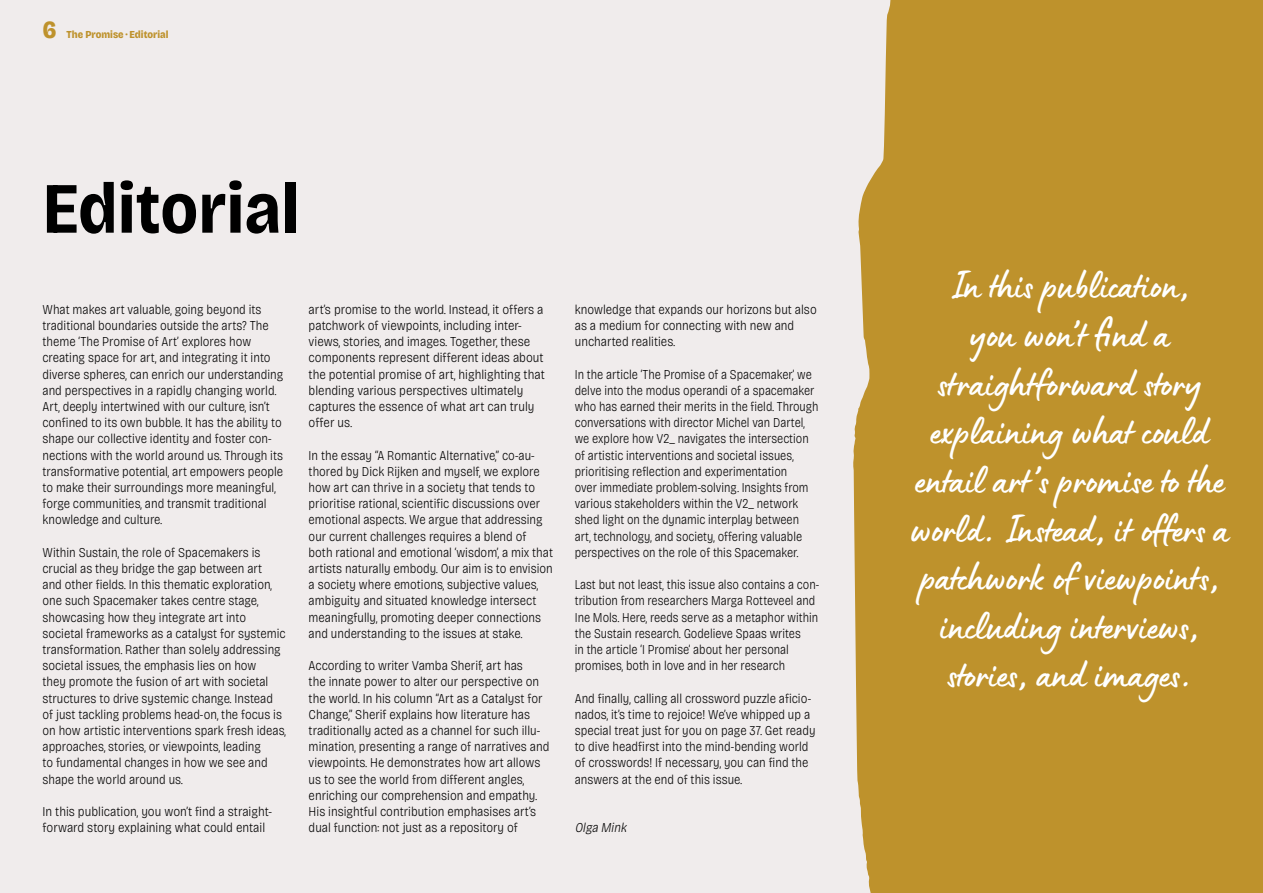
<style>
.page{position:relative;width:1263px;height:893px;background:#f0ecec}
.page>*{position:absolute;margin:0;border:0;box-sizing:border-box;transform-origin:0 0}
.t1{font:700 semi-condensed 72px "Bricolage Grotesque 24 pt";color:#000}
.t2{font:40.5px/48.6px "Lumios Marker";color:#fff;text-align:center}
.t3{font:800 semi-condensed 24.75px "Bricolage Grotesque 24 pt";color:#be922c}
.t4{font:200 semi-condensed 13.5px/16.2px "Bricolage Grotesque 24 pt";color:#000}
.t5{font:italic 200 semi-condensed 13.5px "Bricolage Grotesque 24 pt";color:#000}
.t6{font:800 semi-condensed 10.65px "Bricolage Grotesque 24 pt";color:#be922c}
</style>
<div class="page">
<div style="left:853px;top:0;width:410px;height:893px;background:#be922c"></div>
<h3 class="t3" style="left:43px;top:10px;width:16px">6</h3>
<p class="t6" style="left:67px;top:26px;width:103px">The Promise · Editorial</p>
<h1 class="t1" style="left:43px;top:152px;width:258px">Editorial</h1>
<p class="t4" style="left:43px;top:300px;width:242px">What makes art valuable, going beyond its traditional boundaries outside the arts? The theme ‘The Promise of Art’ explores how creating space for art, and integrating it into diverse spheres, can enrich our understanding and perspectives in a rapidly changing world.<br>Art, deeply intertwined with our culture, isn’t confined to its own bubble. It has the ability to shape our collective identity and foster con&shy;nections with the world around us. Through its transformative potential, art empowers people to make their surroundings more meaningful, forge communities, and transmit traditional knowledge and culture.</p>
<p class="t4" style="left:43px;top:543px;width:245px">Within Sustain, the role of Spacemakers is crucial as they bridge the gap between art<br>and other fields. In this thematic exploration, one such Spacemaker takes centre stage, showcasing how they integrate art into societal frameworks as a catalyst for systemic transformation. Rather than solely addressing societal issues, the emphasis lies on how<br>they promote the fusion of art with societal structures to drive systemic change. Instead of just tackling problems head-on, the focus is on how artistic interventions spark fresh ideas, approaches, stories, or viewpoints, leading<br>to fundamental changes in how we see and shape the world around us.</p>
<p class="t4" style="left:43px;top:803px;width:231px">In this publication, you won’t find a straight&shy;forward story explaining what could entail</p>
<p class="t4" style="left:309px;top:300px;width:238px">art’s promise to the world. Instead, it offers a patchwork of viewpoints, including inter&shy;views, stories, and images. Together, these components represent different ideas about the potential promise of art, highlighting that blending various perspectives ultimately captures the essence of what art can truly offer us.</p>
<p class="t4" style="left:309px;top:446px;width:246px">In the essay “A Romantic Alternative,” co-au&shy;thored by Dick Rijken and myself, we explore how art can thrive in a society that tends to prioritise rational, scientific discussions over emotional aspects. We argue that addressing our current challenges requires a blend of both rational and emotional ‘wisdom’, a mix that artists naturally embody. Our aim is to envision a society where emotions, subjective values, ambiguity and situated knowledge intersect meaningfully, promoting deeper connections and understanding to the issues at stake.</p>
<p class="t4" style="left:309px;top:657px;width:242px">According to writer Vamba Sherif, art has<br>the innate power to alter our perspective on the world. In his column “Art as a Catalyst for Change,” Sherif explains how literature has traditionally acted as a channel for such illu&shy;mination, presenting a range of narratives and viewpoints. He demonstrates how art allows us to see the world from different angles, enriching our comprehension and empathy.<br>His insightful contribution emphasises art’s dual function: not just as a repository of</p>
<p class="t4" style="left:575px;top:300px;width:243px">knowledge that expands our horizons but also as a medium for connecting with new and uncharted realities.</p>
<p class="t4" style="left:575px;top:365px;width:245px">In the article ‘The Promise of a Spacemaker,’ we delve into the modus operandi of a spacemaker who has earned their merits in the field. Through conversations with director Michel van Dartel, we explore how V2_ navigates the intersection of artistic interventions and societal issues, prioritising reflection and experimentation<br>over immediate problem-solving. Insights from various stakeholders within the V2_ network shed light on the dynamic interplay between<br>art, technology, and society, offering valuable perspectives on the role of this Spacemaker.</p>
<p class="t4" style="left:575px;top:576px;width:246px">Last but not least, this issue also contains a con&shy;tribution from researchers Marga Rotteveel and Ine Mols. Here, reeds serve as a metaphor within the Sustain research. Godelieve Spaas writes<br>in the article ‘I Promise’ about her personal promises, both in love and in her research</p>
<p class="t4" style="left:575px;top:689px;width:242px">And finally, calling all crossword puzzle aficio&shy;nados, it’s time to rejoice! We’ve whipped up a special treat just for you on page 37. Get ready to dive headfirst into the mind-bending world of crosswords! If necessary, you can find the answers at the end of this issue.</p>
<p class="t5" style="left:575px;top:818px;width:56px">Olga Mink</p>
<h2 class="t2" style="left:910px;top:259px;width:320px">In this publication,<br>you won’t find a straightforward story explaining what could entail art’s promise to the world. Instead, it offers a patchwork of viewpoints, including interviews, stories, and images.</h2>
</div>
